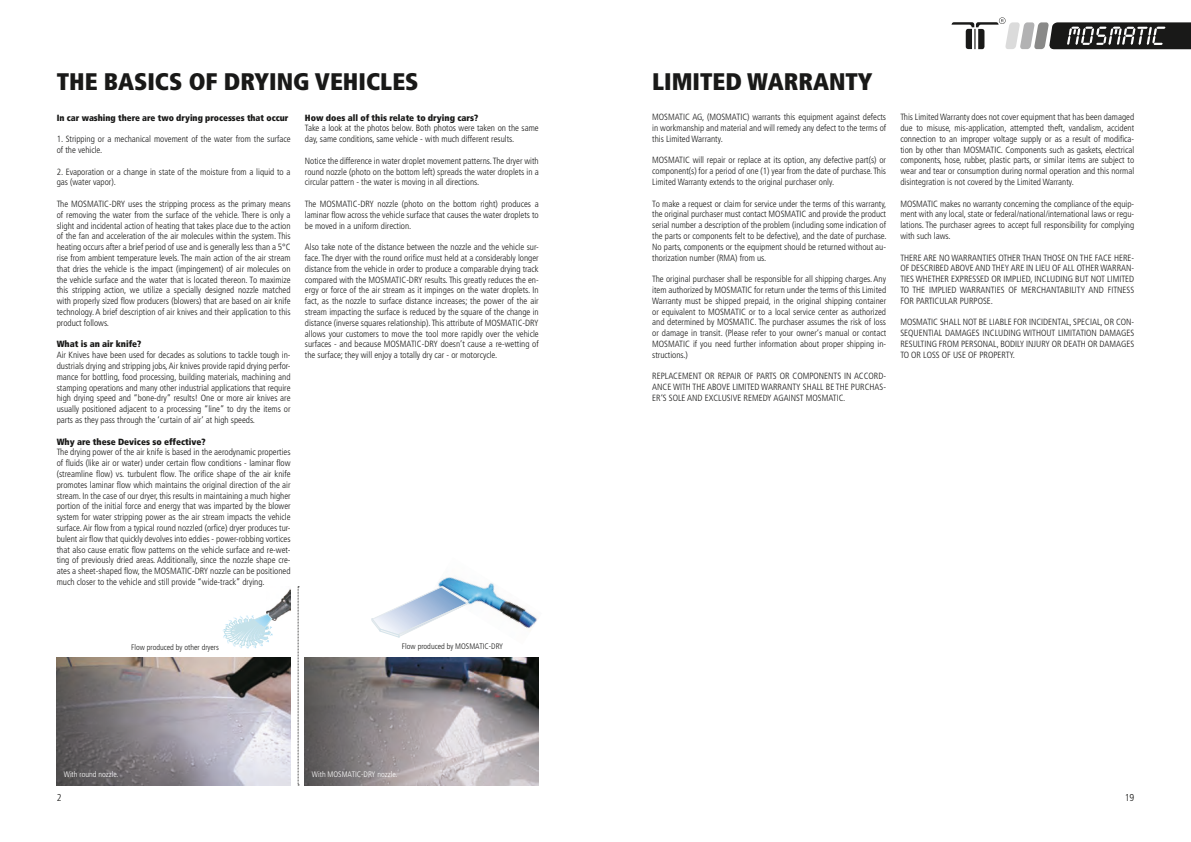
<style>
.page{position:relative;width:1191px;height:842px;background:#fff}
.page>*{position:absolute;margin:0;border:0;box-sizing:border-box;transform-origin:0 0}
.t1{font:900 condensed 24px "Frutiger";color:#191918}
.t2{font:300 condensed 10px "Frutiger";color:#191918}
.t3{font:300 condensed 9px/10.8px "Frutiger";color:#191918;text-align:justify}
.t4{font:900 condensed 9px "Frutiger";color:#191918}
.t5{font:300 condensed 8px "Frutiger";color:#191918}
.t6{font:300 condensed 8px "Frutiger";color:#fff}
</style>
<div class="page">
<svg style="left:951px;top:17px;width:240px;height:32px"></svg>
<img style="left:57px;top:658px;width:234px;height:127px">
<img style="left:305px;top:658px;width:234px;height:127px">
<svg style="left:298px;top:586px;width:1px;height:199px"></svg>
<img style="left:438px;top:577px;width:100px;height:51px">
<svg style="left:371px;top:587px;width:97px;height:51px"></svg>
<img style="left:266px;top:589px;width:24px;height:31px">
<svg style="left:222px;top:614px;width:50px;height:35px"></svg>
<h1 class="t1" style="left:57px;top:67px;width:75px">The Basics</h1>
<h1 class="t1" style="left:189px;top:67px;width:229px">of Drying Vehicles</h1>
<p class="t4" style="left:57px;top:112px;width:233px">In car washing there are two drying processes that occur</p>
<p class="t3" style="left:57px;top:134px;width:235px">1. Stripping or a mechanical movement of the water from the surface of the vehicle.</p>
<p class="t3" style="left:57px;top:166px;width:235px">2. Evaporation or a change in state of the moisture from a liquid to a gas (water vapor).</p>
<p class="t3" style="left:57px;top:199px;width:235px">The MOSMATIC-DRY uses the stripping process as the primary means of removing the water from the surface of the vehicle. There is only a slight and incidental action of heating that takes place due to the action of the fan and acceleration of the air molecules within the system. This heating occurs after a brief period of use and is generally less than a 5°C rise from ambient temperature levels. The main action of the air stream that dries the vehicle is the impact (impingement) of air molecules on the vehicle surface and the water that is located thereon. To maximize this stripping action, we utilize a specially designed nozzle matched with properly sized flow producers (blowers) that are based on air knife technology. A brief description of air knives and their application to this product follows.</p>
<p class="t4" style="left:57px;top:339px;width:86px">What is an air knife?</p>
<p class="t3" style="left:57px;top:350px;width:235px">Air Knives have been used for decades as solutions to tackle tough in&shy;dustrials drying and stripping jobs, Air knives provide rapid drying perfor&shy;mance for bottling, food processing, building materials, machining and stamping operations and many other industrial applications that require high drying speed and “bone-dry” results! One or more air knives are usually positioned adjacent to a processing “line” to dry the items or parts as they pass through the ‘curtain of air’ at high speeds.</p>
<p class="t4" style="left:57px;top:436px;width:151px">Why are these Devices so effective?</p>
<p class="t3" style="left:57px;top:447px;width:235px">The drying power of the air knife is based in the aerodynamic properties of fluids (like air or water) under certain flow conditions - laminar flow (streamline flow) vs. turbulent flow. The orifice shape of the air knife promotes laminar flow which maintains the original direction of the air stream. In the case of our dryer, this results in maintaining a much higher portion of the initial force and energy that was imparted by the blower system for water stripping power as the air stream impacts the vehicle surface. Air flow from a typical round nozzled (orfice) dryer produces tur&shy;bulent air flow that quickly devolves into eddies - power-robbing vortices that also cause erratic flow patterns on the vehicle surface and re-wet&shy;ting of previously dried areas. Additionally, since the nozzle shape cre&shy;ates a sheet-shaped flow, the MOSMATIC-DRY nozzle can be positioned much closer to the vehicle and still provide “wide-track” drying.</p>
<p class="t4" style="left:305px;top:112px;width:175px">How does all of this relate to drying cars?</p>
<p class="t3" style="left:305px;top:123px;width:235px">Take a look at the photos below. Both photos were taken on the same day, same conditions, same vehicle - with much different results.</p>
<p class="t3" style="left:305px;top:155px;width:235px">Notice the difference in water droplet movement patterns. The dryer with round nozzle (photo on the bottom left) spreads the water droplets in a circular pattern - the water is moving in all directions.</p>
<p class="t3" style="left:305px;top:199px;width:235px">The MOSMATIC-DRY nozzle (photo on the bottom right) produces a laminar flow across the vehicle surface that causes the water droplets to be moved in a uniform direction.</p>
<p class="t3" style="left:305px;top:242px;width:235px">Also take note of the distance between the nozzle and the vehicle sur&shy;face. The dryer with the round orifice must held at a considerably longer distance from the vehicle in order to produce a comparable drying track compared with the MOSMATIC-DRY results. This greatly reduces the en&shy;ergy or force of the air stream as it impinges on the water droplets. In fact, as the nozzle to surface distance increases; the power of the air stream impacting the surface is reduced by the square of the change in distance (inverse squares relationship). This attribute of MOSMATIC-DRY allows your customers to move the tool more rapidly over the vehicle surfaces - and because MOSMATIC-DRY doesn’t cause a re-wetting of the surface; they will enjoy a totally dry car - or motorcycle.</p>
<p class="t5" style="left:131px;top:642px;width:89px">Flow produced by other dryers</p>
<p class="t5" style="left:402px;top:642px;width:103px">Flow produced by MOSMATIC-DRY</p>
<p class="t6" style="left:64px;top:770px;width:56px">With round nozzle.</p>
<p class="t6" style="left:312px;top:770px;width:87px">With MOSMATIC-DRY nozzle.</p>
<h1 class="t1" style="left:652px;top:67px;width:13px">Limit</h1>
<h1 class="t1" style="left:712px;top:67px;width:161px">ed Warranty</h1>
<p class="t3" style="left:652px;top:112px;width:235px">MOSMATIC AG, (MOSMATIC) warrants this equipment against defects in workmanship and material and will remedy any defect to the terms of this Limited Warranty.</p>
<p class="t3" style="left:652px;top:155px;width:235px">MOSMATIC will repair or replace at its option, any defective part(s) or component(s) for a period of one (1) year from the date of purchase. This Limited Warranty extends to the original purchaser only.</p>
<p class="t3" style="left:652px;top:198px;width:236px">To make a request or claim for service under the terms of this warranty, the original purchaser must contact MOSMATIC and provide the product serial number a description of the problem (including some indication of the parts or components felt to be defective), and the date of purchase.<br>No parts, components or the equipment should be returned without au&shy;thorization number (RMA) from us.</p>
<p class="t3" style="left:652px;top:274px;width:235px">The original purchaser shall be responsible for all shipping charges. Any item authorized by MOSMATIC for return under the terms of this Limited Warranty must be shipped prepaid, in the original shipping container or equivalent to MOSMATIC or to a local service center as authorized and determined by MOSMATIC. The purchaser assumes the risk of loss or damage in transit. (Please refer to your owner‘s manual or contact MOSMATIC if you need further information about proper shipping in&shy;structions.)</p>
<p class="t3" style="left:652px;top:371px;width:235px">REPLACEMENT OR REPAIR OF PARTS OR COMPONENTS IN ACCORD-<br>ANCE WITH THE ABOVE Limited</p>
<p class="t3" style="left:652px;top:382px;width:235px;text-indent:151px">SHALL BE THE PURCHAS-<br>ER‘S SOLE AND EXCLUSIVE REMEDY AGAINST MOSMATIC.</p>
<p class="t3" style="left:761px;top:382px;width:13px">Warranty</p>
<p class="t3" style="left:900px;top:112px;width:235px">This Limited Warranty does not cover equipment that has been damaged due to misuse, mis-application, attempted theft, vandalism, accident connection to an improper voltage supply or as a result of modifica&shy;tion by other than MOSMATIC. Components such as gaskets, electrical components, hose, rubber, plastic parts, or similar items are subject to wear and tear or consumption during normal operation and this normal disintegration is not covered by the Limited Warranty.</p>
<p class="t3" style="left:900px;top:198px;width:235px">MOSMATIC makes no warranty concerning the compliance of the equip&shy;ment with any local, state or federal/national/international laws or regu&shy;lations. The purchaser agrees to accept full responsibility for complying with such laws.</p>
<p class="t3" style="left:900px;top:252px;width:235px">THERE ARE NO WARRANTIES OTHER THAN THOSE ON THE FACE HERE-OF DESCRIBED ABOVE AND THEY ARE IN LIEU OF ALL OTHER WARRAN-TIES WHETHER EXPRESSED OR IMPLIED, INCLUDING BUT NOT LIMITED TO THE IMPLIED WARRANTIES OF MERCHANTABILITY AND FITNESS FOR PARTICULAR PURPOSE.</p>
<p class="t3" style="left:900px;top:317px;width:235px">MOSMATIC SHALL NOT BE LIABLE FOR INCIDENTAL, SPECIAL, OR CON-SEQUENTIAL DAMAGES INCLUDING WITHOUT LIMITATION DAMAGES RESULTING FROM PERSONAL, BODILY INJURY OR DEATH OR DAMAGES TO OR LOSS OF USE OF PROPERTY.</p>
<p class="t2" style="left:57px;top:792px;width:6px">2</p>
<p class="t2" style="left:1124px;top:792px;width:11px">19</p>
</div>
